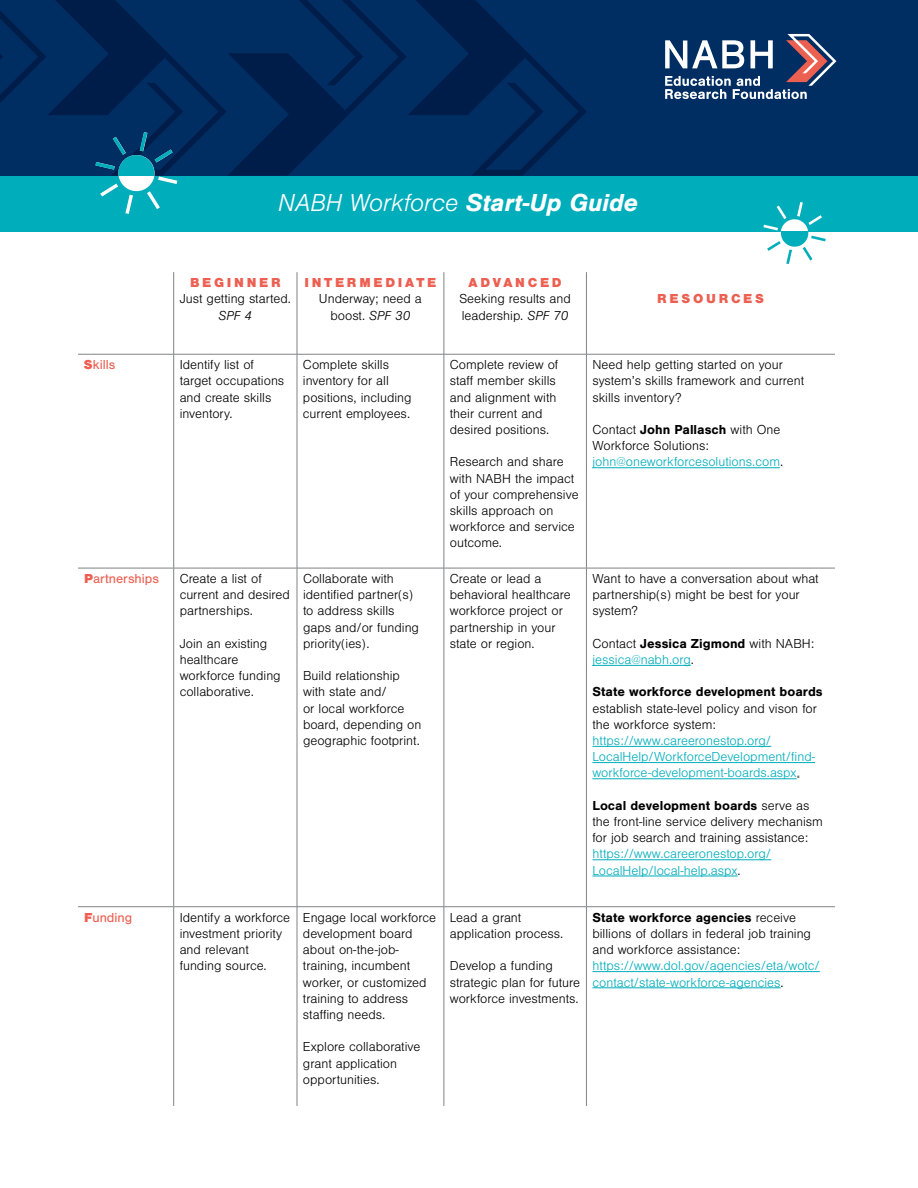
<style>
.page{position:relative;width:918px;height:1188px;background:#fff}
.page>*{position:absolute;margin:0;border:0;box-sizing:border-box;transform-origin:0 0}
.t1{font:italic 300 25.5px "Nimbus San";letter-spacing:-.005em;color:#fff}
.t2{font:300 13.5px/16.2px "Nimbus San";color:#000}
.t3{font:300 13.5px/16.2px "Nimbus San";color:#00adbb}
.t4{font:900 13.5px "Nimbus San";letter-spacing:.2em;color:#ec5f51}
.t5{font:700 13.5px "Nimbus San";color:#000}
.t6{font:13.5px "Nimbus San";color:#ec5f51}
.t7{font:italic 300 13.5px "Nimbus San";color:#000}
.s1{font-weight:700}
.s2{font-style:italic}
.s3{font-weight:900}
.s4{color:#00adbb}
.s5{color:#808285}
.s6{color:#000}
</style>
<div class="page">
<div style="left:0;top:162px;width:918px;height:69px;background:#00adbb"></div>
<div style="left:0;top:0;width:918px;height:176px;background:#002d62"></div>
<svg style="left:761px;top:202px;width:68px;height:62px"></svg>
<svg style="left:0;top:0;width:587px;height:214px"></svg>
<hr style="left:173px;top:272px;width:1px;height:82px;background:#808285">
<hr style="left:297px;top:272px;width:1px;height:82px;background:#808285">
<hr style="left:444px;top:272px;width:1px;height:82px;background:#808285">
<hr style="left:586px;top:272px;width:1px;height:82px;background:#808285">
<hr style="left:78px;top:354px;width:96px;height:1px;background:#808285">
<hr style="left:174px;top:354px;width:123px;height:1px;background:#808285">
<hr style="left:173px;top:354px;width:1px;height:214px;background:#808285">
<hr style="left:297px;top:354px;width:147px;height:1px;background:#808285">
<hr style="left:297px;top:354px;width:1px;height:214px;background:#808285">
<hr style="left:444px;top:354px;width:142px;height:1px;background:#808285">
<hr style="left:444px;top:354px;width:1px;height:214px;background:#808285">
<hr style="left:586px;top:354px;width:249px;height:1px;background:#808285">
<hr style="left:586px;top:354px;width:1px;height:214px;background:#808285">
<hr style="left:78px;top:568px;width:96px;height:1px;background:#808285">
<hr style="left:174px;top:568px;width:123px;height:1px;background:#808285">
<hr style="left:173px;top:568px;width:1px;height:339px;background:#808285">
<hr style="left:297px;top:568px;width:147px;height:1px;background:#808285">
<hr style="left:297px;top:568px;width:1px;height:339px;background:#808285">
<hr style="left:444px;top:568px;width:142px;height:1px;background:#808285">
<hr style="left:444px;top:568px;width:1px;height:339px;background:#808285">
<hr style="left:586px;top:568px;width:249px;height:1px;background:#808285">
<hr style="left:586px;top:568px;width:1px;height:339px;background:#808285">
<hr style="left:78px;top:906px;width:96px;height:1px;background:#808285">
<hr style="left:174px;top:906px;width:123px;height:1px;background:#808285">
<hr style="left:173px;top:907px;width:1px;height:199px;background:#808285">
<hr style="left:297px;top:906px;width:147px;height:1px;background:#808285">
<hr style="left:297px;top:907px;width:1px;height:199px;background:#808285">
<hr style="left:444px;top:906px;width:142px;height:1px;background:#808285">
<hr style="left:444px;top:907px;width:1px;height:199px;background:#808285">
<hr style="left:586px;top:906px;width:249px;height:1px;background:#808285">
<hr style="left:586px;top:907px;width:1px;height:199px;background:#808285">
<hr style="left:592px;top:467px;width:188px;height:1px;background:#00adbb">
<hr style="left:592px;top:665px;width:99px;height:1px;background:#00adbb">
<hr style="left:592px;top:746px;width:179px;height:1px;background:#00adbb">
<hr style="left:592px;top:762px;width:223px;height:1px;background:#00adbb">
<hr style="left:592px;top:778px;width:205px;height:1px;background:#00adbb">
<hr style="left:592px;top:859px;width:179px;height:1px;background:#00adbb">
<hr style="left:592px;top:876px;width:146px;height:1px;background:#00adbb">
<hr style="left:592px;top:971px;width:228px;height:1px;background:#00adbb">
<hr style="left:592px;top:988px;width:189px;height:1px;background:#00adbb">
<svg style="left:665px;top:34px;width:171px;height:65px"></svg>
<h1 class="t1" style="left:278px;top:189px;width:362px">NABH Workforce <span class="s1">Start-Up Guide</span></h1>
<p class="t4" style="left:190px;top:275px;width:92px">BEGINNER</p>
<p class="t2" style="left:180px;top:291px;width:113px">Just getting started.</p>
<p class="t7" style="left:219px;top:308px;width:35px">SPF 4</p>
<p class="t4" style="left:304px;top:275px;width:133px">INTERMEDIATE</p>
<p class="t2" style="left:319px;top:291px;width:104px;text-align:center">Underway; need a boost. <span class="s2">SPF 30</span></p>
<p class="t4" style="left:469px;top:275px;width:95px">ADVANCED</p>
<p class="t2" style="left:459px;top:291px;width:113px">Seeking results and leadership. <span class="s2">SPF 70</span></p>
<p class="t4" style="left:657px;top:291px;width:109px">RESOURCES</p>
<p class="t6" style="left:84px;top:357px;width:33px"><span class="s3">S</span>kills</p>
<p class="t2" style="left:180px;top:357px;width:106px">Identify list of target occupations and create skills inventory.</p>
<p class="t2" style="left:303px;top:357px;width:110px">Complete skills inventory for all positions, including current employees.</p>
<p class="t2" style="left:450px;top:357px;width:110px">Complete review of staff member skills and alignment with their current and desired positions.</p>
<p class="t2" style="left:450px;top:454px;width:130px">Research and share with NABH the impact of your comprehensive skills approach on workforce and service outcome.</p>
<p class="t2" style="left:592px;top:357px;width:213px">Need help getting started on your system’s skills framework and current skills inventory?</p>
<p class="t2" style="left:592px;top:422px;width:192px">Contact <span class="s1">John Pallasch</span> with One<br>Workforce Solutions: <span class="s4">john@oneworkforcesolutions.com</span>.</p>
<p class="t6" style="left:84px;top:571px;width:77px"><span class="s3">P</span>artnerships</p>
<p class="t2" style="left:180px;top:571px;width:112px">Create a list of current and desired partnerships.</p>
<p class="t2" style="left:180px;top:636px;width:102px">Join an existing healthcare workforce funding collaborative.</p>
<p class="t2" style="left:303px;top:571px;width:118px">Collaborate with identified partner(s) to address skills gaps and/or funding priority(ies).</p>
<p class="t2" style="left:303px;top:668px;width:120px">Build relationship with state and/<br>or local workforce board, depending on geographic footprint.</p>
<p class="t6" style="left:84px;top:910px;width:50px"><span class="s3">F</span>unding</p>
<p class="t2" style="left:180px;top:910px;width:112px">Identify a workforce investment priority and relevant funding source.</p>
<p class="t2" style="left:303px;top:910px;width:135px">Engage local workforce development board about on-the-job&shy;training, incumbent worker, or customized training to address staffing needs.</p>
<p class="t2" style="left:303px;top:1039px;width:119px">Explore collaborative grant application opportunities.</p>
<p class="t2" style="left:450px;top:571px;width:122px">Create or lead a behavioral healthcare workforce project or partnership in your state or region.</p>
<p class="t2" style="left:592px;top:571px;width:228px">Want to have a conversation about what partnership(s) might be best for your system?</p>
<p class="t2" style="left:592px;top:636px;width:223px">Contact <span class="s1">Jessica Zigmond</span> with NABH: <span class="s4">jessica@nabh.org</span>.</p>
<p class="t5" style="left:592px;top:684px;width:232px">State workforce development boards</p>
<p class="t2" style="left:592px;top:701px;width:226px">establish state-level policy and vison for the workforce system:</p>
<p class="t3" style="left:592px;top:733px;width:224px">https://www.careeronestop.org/<br>LocalHelp/WorkforceDevelopment/find&shy;workforce-development-boards.aspx<span class="s5">.</span></p>
<p class="t2" style="left:592px;top:798px;width:232px"><span class="s1">Local development boards</span> serve as the front-line service delivery mechanism for job search and training assistance:</p>
<p class="t3" style="left:592px;top:846px;width:180px">https://www.careeronestop.org/<br>LocalHelp/local-help.aspx<span class="s6">.</span></p>
<p class="t2" style="left:450px;top:910px;width:115px">Lead a grant application process.</p>
<p class="t2" style="left:450px;top:958px;width:132px">Develop a funding strategic plan for future workforce investments.</p>
<p class="t2" style="left:592px;top:910px;width:220px"><span class="s1">State workforce agencies</span> receive billions of dollars in federal job training and workforce assistance:</p>
<p class="t3" style="left:592px;top:958px;width:229px">https://www.dol.gov/agencies/eta/wotc/ contact/state-workforce-agencies<span class="s6">.</span></p>
</div>
